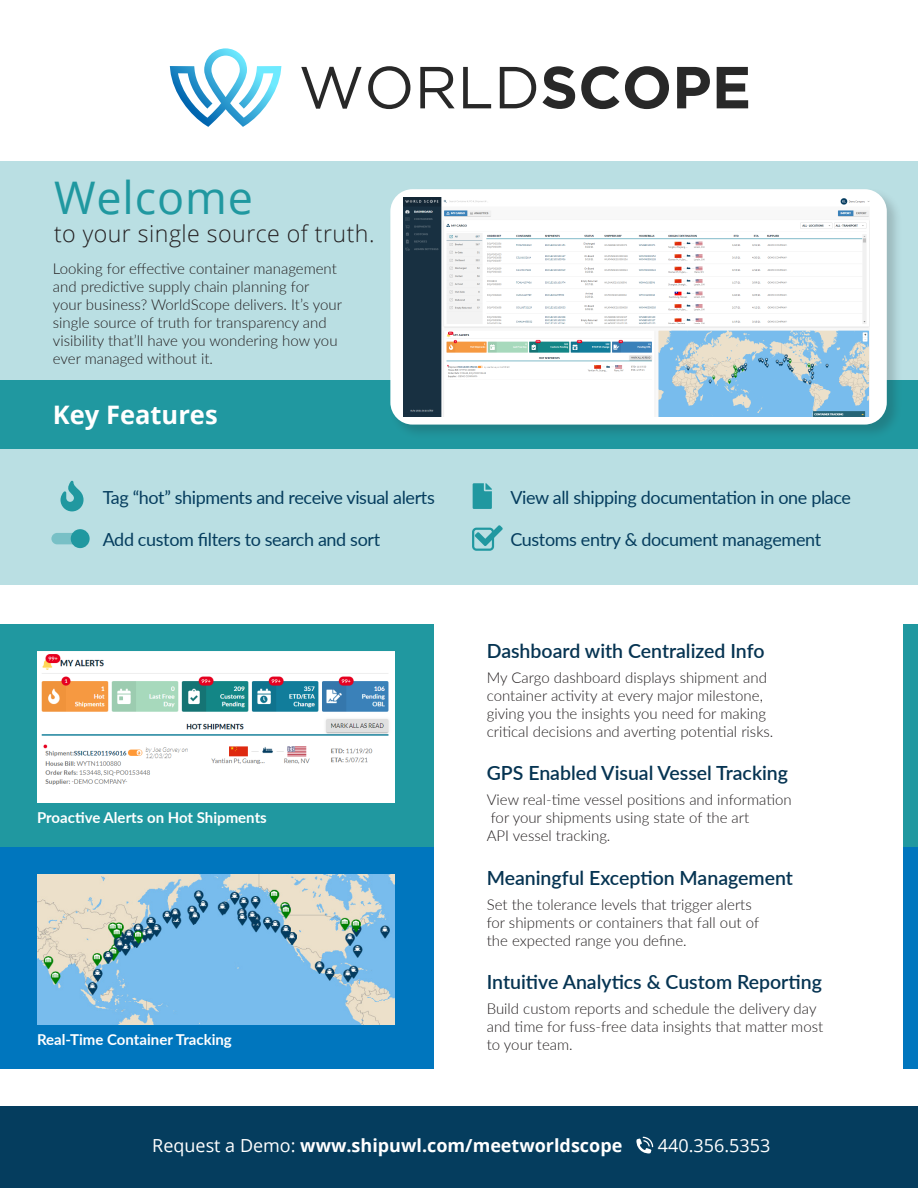
<style>
.page{position:relative;width:918px;height:1188px;background:#fff}
.page>*{position:absolute;margin:0;border:0;box-sizing:border-box;transform-origin:0 0}
.t1{font:45px "Open Sans";letter-spacing:.02em;color:#2098a0}
.t2{font:700 25.5px "Open Sans";color:#fff}
.t3{font:300 23.1px "Open Sans";letter-spacing:.02em;color:#231f20}
.t4{font:600 19.5px "Lato";color:#063452}
.t5{font:18px "Lato";letter-spacing:-.02em;color:#053d5e}
.t6{font:700 18px "Open Sans";color:#fff}
.t7{font:18px "Open Sans";color:#fff}
.t8{font:300 15px/18px "Lato";color:#231f20}
.t9{font:700 15px "Lato";color:#fff}
.s1{font-weight:400}
</style>
<div class="page">
<div style="left:0;top:161px;width:918px;height:423px;background:#badfe3"></div>
<div style="left:0;top:380px;width:918px;height:69px;background:#2098a0"></div>
<div style="left:389px;top:187px;width:514px;height:253px;background:#231f20;opacity:.2"></div>
<div style="left:390px;top:189px;width:497px;height:236px;background:#fff;border-radius:22px"></div>
<img style="left:404px;top:197px;width:465px;height:219px">
<svg style="left:61px;top:480px;width:23px;height:31px"></svg>
<svg style="left:473px;top:483px;width:19px;height:26px"></svg>
<svg style="left:472px;top:525px;width:31px;height:26px"></svg>
<div style="left:51px;top:533px;width:35px;height:11px;background:#78c0c6;border-radius:6px"></div>
<div style="left:71px;top:529px;width:19px;height:19px;background:#2098a0;border-radius:50%"></div>
<div style="left:0;top:846px;width:433px;height:222px;background:#0076be"></div>
<div style="left:0;top:624px;width:433px;height:222px;background:#2098a0"></div>
<div style="left:903px;top:845px;width:15px;height:223px;background:#0076be"></div>
<div style="left:903px;top:624px;width:15px;height:222px;background:#2098a0"></div>
<img style="left:37px;top:652px;width:358px;height:151px">
<img style="left:37px;top:874px;width:358px;height:151px">
<div style="left:0;top:1106px;width:918px;height:82px;background:#053d5e"></div>
<svg style="left:636px;top:1137px;width:17px;height:17px"></svg>
<svg style="left:301px;top:67px;width:61px;height:42px"></svg>
<svg style="left:368px;top:66px;width:42px;height:43px"></svg>
<svg style="left:420px;top:67px;width:35px;height:41px"></svg>
<svg style="left:463px;top:67px;width:28px;height:41px"></svg>
<svg style="left:500px;top:67px;width:36px;height:41px"></svg>
<svg style="left:542px;top:66px;width:33px;height:43px"></svg>
<svg style="left:581px;top:66px;width:88px;height:43px"></svg>
<svg style="left:677px;top:67px;width:33px;height:41px"></svg>
<svg style="left:717px;top:67px;width:31px;height:41px"></svg>
<svg style="left:170px;top:48px;width:111px;height:79px"></svg>
<p class="t1" style="left:54px;top:167px;width:201px">Welcome</p>
<p class="t3" style="left:54px;top:217px;width:322px">to your single source of truth.</p>
<p class="t8" style="left:53px;top:259px;width:291px">Looking for effective container management and predictive supply chain planning for your business? WorldScope delivers. It’s your single source of truth for transparency and visibility that’ll have you wondering how you ever managed without it.</p>
<p class="t2" style="left:53px;top:397px;width:166px">Key Features</p>
<p class="t5" style="left:103px;top:485px;width:334px">Tag “hot” shipments and receive visual alerts</p>
<p class="t5" style="left:103px;top:527px;width:279px">Add custom filters to search and sort</p>
<p class="t9" style="left:37px;top:807px;width:231px">Proactive Alerts on Hot Shipments</p>
<p class="t9" style="left:37px;top:1028px;width:196px">Real-Time Container Tracking</p>
<p class="t5" style="left:510px;top:485px;width:342px">View all shipping documentation in one place</p>
<p class="t5" style="left:510px;top:527px;width:312px">Customs entry &amp; document management</p>
<p class="t4" style="left:487px;top:637px;width:279px">Dashboard with Centralized Info</p>
<p class="t8" style="left:487px;top:668px;width:288px">My Cargo dashboard displays shipment and container activity at every major milestone, giving you the insights you need for making critical decisions and averting potential risks.</p>
<p class="t4" style="left:487px;top:759px;width:303px">GPS Enabled Visual Vessel Tracking</p>
<p class="t8" style="left:487px;top:790px;width:307px">View real-time vessel positions and information for your shipments using state of the art<br>API vessel tracking.</p>
<p class="t4" style="left:487px;top:864px;width:308px">Meaningful Exception Management</p>
<p class="t8" style="left:487px;top:895px;width:274px">Set the tolerance levels that trigger alerts for shipments or containers that fall out of the expected range you define.</p>
<p class="t4" style="left:487px;top:968px;width:337px">Intuitive Analytics &amp; Custom Reporting</p>
<p class="t8" style="left:487px;top:999px;width:338px">Build custom reports and schedule the delivery day and time for fuss-free data insights that matter most to your team.</p>
<p class="t6" style="left:152px;top:1133px;width:472px"><span class="s1">Request a Demo:</span> www.shipuwl.com/meetworldscope</p>
<p class="t7" style="left:658px;top:1133px;width:114px">440.356.5353</p>
</div>
